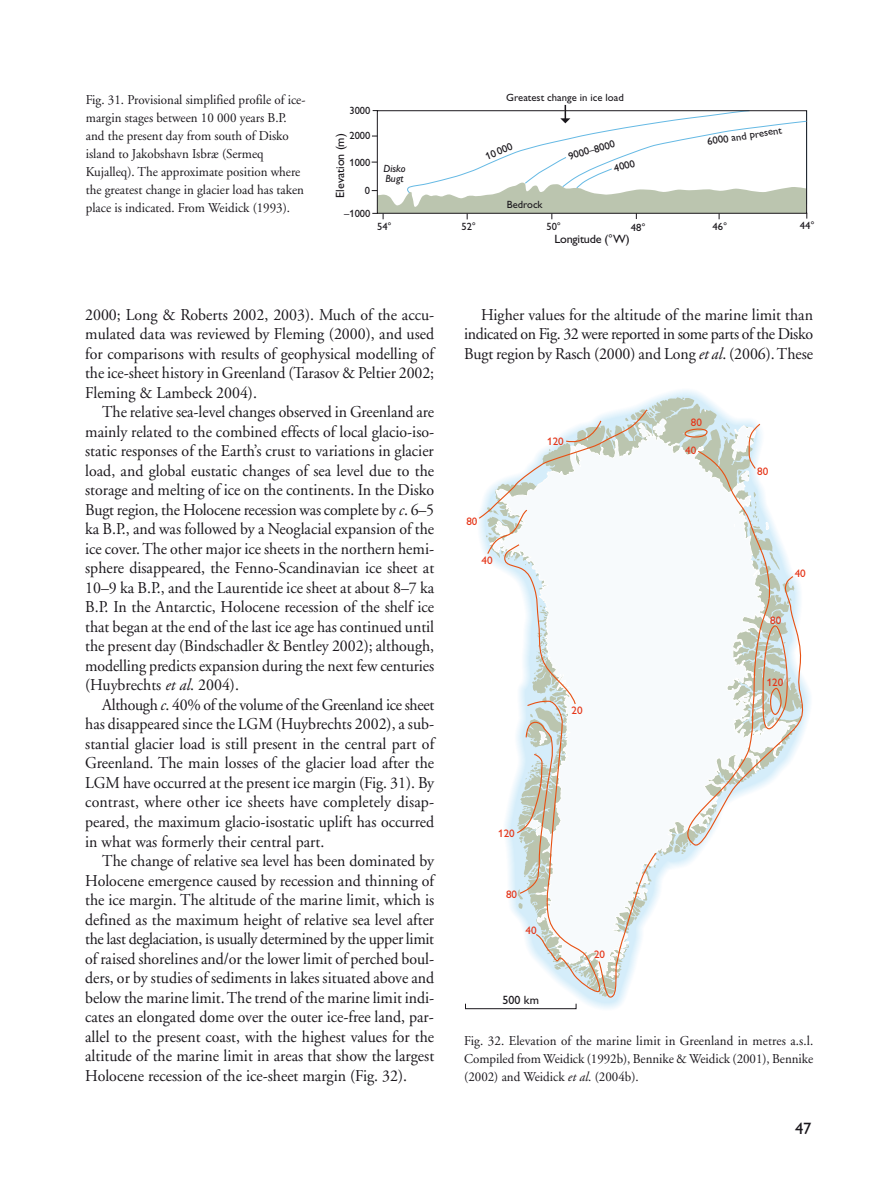
<style>
.page{position:relative;width:894px;height:1192px;background:#fff}
.page>*{position:absolute;margin:0;border:0;box-sizing:border-box;transform-origin:0 0}
.t1{font:16.5px/19.5px "Adobe Garamond";color:#1a171c;text-align:justify;scale:.96 1}
.t2{font:16.5px "Gill Alt One";color:#1a171c}
.t3{font:13.5px/18px "Adobe Garamond";color:#1a171c;scale:.96 1}
.t4{font:12px "Gill Alt One";color:#1a171c}
.t5{font:12px "Gill Alt One";letter-spacing:-.02em;color:#1a171c}
.t6{font:10.95px "Gill Alt One";color:#e53417}
.t7{font:10.5px/22.6px "Gill Alt One";color:#1a171c;text-align:right}
.t8{font:italic 10.5px/10.5px "Gill Alt One";color:#1a171c}
.s1{font-style:italic}
</style>
<div class="page">
<svg style="left:371px;top:105px;width:436px;height:114px"></svg>
<svg style="left:640px;top:397px;width:115px;height:30px"></svg>
<svg style="left:665px;top:427px;width:97px;height:445px"></svg>
<svg style="left:683px;top:427px;width:25px;height:12px"></svg>
<svg style="left:721px;top:422px;width:40px;height:27px"></svg>
<svg style="left:670px;top:449px;width:137px;height:401px"></svg>
<svg style="left:474px;top:405px;width:191px;height:593px"></svg>
<p class="t3" style="left:86px;top:92px;width:230px">Fig. 31. Provisional simplified profile of ice&shy;margin stages between 10 000 years B.P. and the present day from south of Disko island to Jakobshavn Isbræ (Sermeq Kujalleq). The approximate position where the greatest change in glacier load has taken place is indicated. From Weidick (1993).</p>
<p class="t7" style="left:349px;top:100px;width:22px">3000</p>
<p class="t7" style="left:349px;top:126px;width:22px">2000</p>
<p class="t7" style="left:349px;top:152px;width:22px">1000</p>
<p class="t7" style="left:344px;top:180px;width:28px">0 –1000</p>
<p class="t4" style="left:336px;top:197px;width:66px;rotate:-90deg">Elevation (m)</p>
<p class="t7" style="left:506px;top:87px;width:119px">Greatest change in ice load</p>
<p class="t7" style="left:565px;top:146px;width:50px;rotate:-15deg">9000–8000</p>
<p class="t7" style="left:482px;top:147px;width:30px;rotate:-21deg">10 000</p>
<p class="t8" style="left:383px;top:164px;width:24px">Disko<br>Bugt</p>
<p class="t7" style="left:611px;top:158px;width:23px;rotate:-14deg">4000</p>
<p class="t7" style="left:506px;top:194px;width:37px">Bedrock</p>
<p class="t7" style="left:705px;top:131px;width:77px;rotate:-9deg">6000 and present</p>
<p class="t7" style="left:377px;top:216px;width:16px">54°</p>
<p class="t7" style="left:461px;top:216px;width:16px">52°</p>
<p class="t7" style="left:546px;top:216px;width:16px">50°</p>
<p class="t7" style="left:630px;top:217px;width:16px">48°</p>
<p class="t7" style="left:712px;top:217px;width:16px">46°</p>
<p class="t7" style="left:799px;top:216px;width:16px">44°</p>
<p class="t5" style="left:554px;top:235px;width:77px">Longitude (°W)</p>
<p class="t1" style="left:85px;top:306px;width:365px">2000; Long &amp; Roberts 2002, 2003). Much of the accu&shy;mulated data was reviewed by Fleming (2000), and used for comparisons with results of geophysical modelling of the ice-sheet history in Greenland (Tarasov &amp; Peltier 2002; Fleming &amp; Lambeck 2004).</p>
<p class="t1" style="left:85px;top:403px;width:365px;text-indent:17px">The relative sea-level changes observed in Greenland are mainly related to the combined effects of local glacio-iso&shy;static responses of the Earth’s crust to variations in glacier load, and global eustatic changes of sea level due to the storage and melting of ice on the continents. In the Disko Bugt region, the Holocene recession was complete by <span class="s1">c</span>. 6–5 ka B.P., and was followed by a Neoglacial expansion of the ice cover. The other major ice sheets in the northern hemi&shy;sphere disappeared, the Fenno-Scandinavian ice sheet at 10–9 ka B.P., and the Laurentide ice sheet at about 8–7 ka B.P. In the Antarctic, Holocene recession of the shelf ice that began at the end of the last ice age has continued until the present day (Bindschadler &amp; Bentley 2002); although, modelling predicts expansion during the next few centuries (Huybrechts <span class="s1">et al</span>. 2004).</p>
<p class="t1" style="left:85px;top:696px;width:365px;text-indent:17px">Although <span class="s1">c</span>. 40% of the volume of the Greenland ice sheet has disappeared since the LGM (Huybrechts 2002), a sub&shy;stantial glacier load is still present in the central part of Greenland. The main losses of the glacier load after the LGM have occurred at the present ice margin (Fig. 31). By contrast, where other ice sheets have completely disap&shy;peared, the maximum glacio-isostatic uplift has occurred in what was formerly their central part.</p>
<p class="t1" style="left:85px;top:852px;width:365px;text-indent:17px">The change of relative sea level has been dominated by Holocene emergence caused by recession and thinning of the ice margin. The altitude of the marine limit, which is defined as the maximum height of relative sea level after the last deglaciation, is usually determined by the upper limit of raised shorelines and/or the lower limit of perched boul&shy;ders, or by studies of sediments in lakes situated above and below the marine limit. The trend of the marine limit indi&shy;cates an elongated dome over the outer ice-free land, par&shy;allel to the present coast, with the highest values for the altitude of the marine limit in areas that show the largest Holocene recession of the ice-sheet margin (Fig. 32).</p>
<p class="t1" style="left:464px;top:306px;width:365px;text-indent:17px">Higher values for the altitude of the marine limit than indicated on Fig. 32 were reported in some parts of the Disko Bugt region by Rasch (2000) and Long <span class="s1">et al</span>. (2006). These</p>
<p class="t6" style="left:466px;top:517px;width:13px">80</p>
<p class="t6" style="left:481px;top:556px;width:13px">40</p>
<p class="t6" style="left:547px;top:437px;width:18px">120</p>
<p class="t6" style="left:571px;top:706px;width:13px">20</p>
<p class="t6" style="left:498px;top:829px;width:18px">120</p>
<p class="t6" style="left:505px;top:890px;width:13px">80</p>
<p class="t6" style="left:525px;top:925px;width:13px">40</p>
<p class="t4" style="left:502px;top:996px;width:38px">500 km</p>
<p class="t6" style="left:593px;top:950px;width:13px">20</p>
<p class="t6" style="left:690px;top:419px;width:13px">80</p>
<p class="t6" style="left:685px;top:446px;width:13px">40</p>
<p class="t6" style="left:756px;top:467px;width:13px">80</p>
<p class="t6" style="left:794px;top:569px;width:13px">40</p>
<p class="t6" style="left:769px;top:616px;width:13px">80</p>
<p class="t6" style="left:766px;top:678px;width:18px">120</p>
<p class="t3" style="left:464px;top:1032px;width:365px;text-align:justify">Fig. 32. Elevation of the marine limit in Greenland in metres a.s.l.<br>Compiled from Weidick (1992b), Bennike &amp; Weidick (2001), Bennike (2002) and Weidick <span class="s1">et al</span>. (2004b).</p>
<p class="t2" style="left:794px;top:1122px;width:18px">47</p>
</div>
